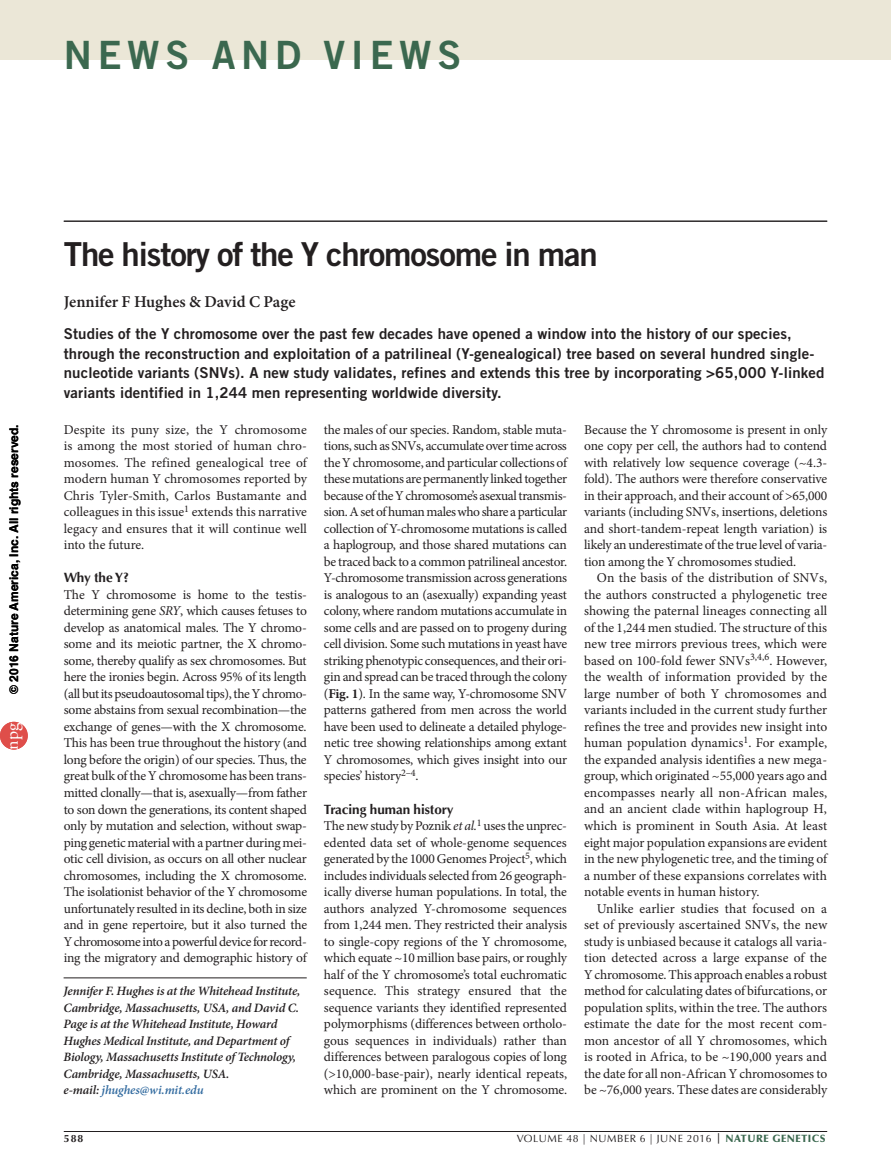
<style>
.page{position:relative;width:891px;height:1175px;background:#fff}
.page>*{position:absolute;margin:0;border:0;box-sizing:border-box;transform-origin:0 0}
.z-HEADER_lead{font:39px "Trade Gothic LT Std Bd 2";letter-spacing:.145em;color:#3b684f}
.HEAD_corr_n_v_persp{font:33px "Trade Gothic LT Std Bd 2";letter-spacing:-.035em;color:#231f20}
.t1{font:18px "Adobe Garamond Pro";color:#fff}
.AUTHOR{font:600 16.5px "Minion Pro";color:#231f20}
.INTRO{font:15px/19.5px "Trade Gothic LT Std Bd 2";letter-spacing:.01em;color:#231f20}
.TEXT_first{font:13.5px/16.5px "Minion Pro";letter-spacing:-.015em;color:#231f20;text-align:justify}
.TEXT_body{font:13.5px/16.5px "Minion Pro";letter-spacing:-.005em;color:#231f20;text-align:justify}
.SUBHEAD{font:700 13.5px "Optima LT Std";letter-spacing:-.005em;color:#231f20}
.ADDRESS_front{font:italic 600 12.75px/16.5px "Minion Pro";letter-spacing:-.015em;color:#231f20}
.t2{font:700 12px "Helvetica";color:#000}
.t3{font:10.5px "Optima LT Std";letter-spacing:.05em;color:#231f20}
.t4{font:700 10.5px "Optima LT Std";color:#231f20}
.s1{font-family:"Arial"}
.s2{font-style:italic}
.s3{color:#316a9f}
.s4{font-weight:700}
.s5{font-weight:900;color:#3b684f}
</style>
<div class="page">
<div style="left:0;top:0;width:891px;height:60px;background:#ebe7d7"></div>
<hr style="left:64px;top:1131px;width:763px;height:1px;background:#231f20">
<hr style="left:64px;top:221px;width:763px;height:1px;background:#231f20">
<hr style="left:64px;top:977px;width:243px;height:1px;background:#231f20">
<div style="left:0;top:722px;width:28px;height:27px;background:#df4e4a;border-radius:50%"></div>
<p class="z-HEADER_lead" style="left:64px;top:30px;width:399px">news and views</p>
<p class="t2" style="left:4px;top:693px;width:271px;rotate:-90deg">© 201<span class="s1">6</span> Nature America, Inc. All rights reserved.</p>
<h3 class="t1" style="left:1px;top:749px;width:28px;rotate:-90deg">npg</h3>
<p class="HEAD_corr_n_v_persp" style="left:64px;top:234px;width:536px">The history of the Y chromosome in man</p>
<p class="AUTHOR" style="left:64px;top:290px;width:233px">Jennifer F Hughes &amp; David C Page</p>
<p class="INTRO" style="left:64px;top:324px;width:752px">Studies of the Y chromosome over the past few decades have opened a window into the history of our species, through the reconstruction and exploitation of a patrilineal (Y-genealogical) tree based on several hundred single&shy;nucleotide variants (SNV</p>
<p class="INTRO" style="left:64px;top:363px;width:762px;text-indent:165px">s). A new study validates, refines and extends this tree by incorporating &gt;65,000 Y-linked variants identified in 1,244 men representing worldwide diversity.</p>
<p class="TEXT_first" style="left:64px;top:421px;width:245px">Despite its puny size, the Y chromosome is among the most storied of human chro&shy;mosomes. The refined genealogical tree of modern human Y chromosomes reported by Chris Tyler-Smith, Carlos Bustamante and colleagues in this issue<sup>1</sup> extends this narrative legacy and ensures that it will continue well into the future.</p>
<p class="SUBHEAD" style="left:64px;top:570px;width:67px">Why the Y?</p>
<p class="TEXT_first" style="left:64px;top:586px;width:245px">The Y chromosome is home to the testis&shy;determining gene <span class="s2">SRY</span>, which causes fetuses to develop as anatomical males. The Y chromo&shy;some and its meiotic partner, the X chromo&shy;some, thereby qualify as sex chromosomes. But here the ironies begin. Across 95% of its length (all but its pseudoautosomal tips), the Y chromo&shy;some abstains from sexual recombination—the exchange of genes—with the X chromosome.<br>This has been true throughout the history (and long before the origin) of our species. Thus, the great bulk of the Y chromosome has been trans&shy;mitted clonally—that is, asexually—from father to son down the generations, its content shaped only by mutation and selection, without swap&shy;ping genetic material with a partner during mei&shy;otic cell division, as occurs on all other nuclear chromosomes, including the X chromosome.<br>The isolationist behavior of the Y chromosome unfortunately resulted in its decline, both in size and in gene repertoire, but it also turned the Y chromosome into a powerful device for record&shy;ing the migratory and demographic history of</p>
<p class="ADDRESS_front" style="left:64px;top:982px;width:238px">Jennifer F. Hughes is at the Whitehead Institute, Cambridge, Massachusetts, USA, and David C.<br>Page is at the Whitehead Institute, Howard Hughes Medical Institute, and Department of Biology, Massachusetts Institute of Technology, Cambridge, Massachusetts, USA.<br>e-mail: <span class="s3">jhughes@wi.mit.edu</span></p>
<p class="TEXT_first" style="left:324px;top:421px;width:245px">the males of our species. Random, stable muta&shy;tions, such as SNVs, accumulate over time across the Y chromosome, and particular collections of these mutations are permanently linked together because of the Y chromosome’s asexual transmis&shy;sion. A set of human males who share a particular collection of Y-chromosome mutations is called a haplogroup, and those shared mutations can be traced back to a common patrilineal ancestor.<br>Y-chromosome transmission across generations is analogous to an (asexually) expanding yeast colony, where random mutations accumulate in some cells and are passed on to progeny during cell division. Some such mutations in yeast have striking phenotypic consequences, and their ori&shy;gin and spread can be traced through the colony (<span class="s4">Fig. 1</span>). In the same way, Y-chromosome SNV patterns gathered from men across the world have been used to delineate a detailed phyloge&shy;netic tree showing relationships among extant Y chromosomes, which gives insight into our species’ history<sup>2–4</sup>.</p>
<p class="SUBHEAD" style="left:324px;top:801px;width:131px">Tracing human history</p>
<p class="TEXT_first" style="left:324px;top:817px;width:245px">The new study by Poznik <span class="s2">et al.</span><sup>1</sup> uses the unprec&shy;edented data set of whole-genome sequences generated by the 1000 Genomes Project<sup>5</sup>, which includes individuals selected from 26 geograph&shy;ically diverse human populations. In total, the authors analyzed Y-chromosome sequences from 1,244 men. They restricted their analysis to single-copy regions of the Y chromosome, which equate ~10 million base pairs, or roughly half of the Y chromosome’s total euchromatic sequence. This strategy ensured that the sequence variants they identified represented polymorphisms (differences between ortholo&shy;gous sequences in individuals) rather than differences between paralogous copies of long (&gt;10,000-base-pair), nearly identical repeats, which are prominent on the Y chromosome.</p>
<p class="TEXT_first" style="left:584px;top:421px;width:245px">Because the Y chromosome is present in only one copy per cell, the authors had to contend with relatively low sequence coverage (~4.3- fold). The authors were therefore conservative in their approach, and their account of &gt;65,000 variants (including SNVs, insertions, deletions and short-tandem-repeat length variation) is likely an underestimate of the true level of varia&shy;tion among the Y chromosomes studied.</p>
<p class="TEXT_body" style="left:584px;top:570px;width:245px;text-indent:13px">On the basis of the distribution of SNVs, the authors constructed a phylogenetic tree showing the paternal lineages connecting all of the 1,244 men studied. The structure of this new tree mirrors previous trees, which were based on 100-fold fewer SNVs<sup>3,4,6</sup>. However, the wealth of information provided by the large number of both Y chromosomes and variants included in the current study further refines the tree and provides new insight into human population dynamics<sup>1</sup>. For example, the expanded analysis identifies a new mega&shy;group, which originated ~55,000 years ago and encompasses nearly all non-African males, and an ancient clade within haplogroup H, which is prominent in South Asia. At least eight major population expansions are evident in the new phylogenetic tree, and the timing of a number of these expansions correlates with notable events in human history.</p>
<p class="TEXT_body" style="left:584px;top:900px;width:245px;text-indent:13px">Unlike earlier studies that focused on a set of previously ascertained SNVs, the new study is unbiased because it catalogs all varia&shy;tion detected across a large expanse of the Y chromosome. This approach enables a robust method for calculating dates of bifurcations, or population splits, within the tree. The authors estimate the date for the most recent com&shy;mon ancestor of all Y chromosomes, which is rooted in Africa, to be ~190,000 years and the date for all non-African Y chromosomes to be ~76,000 years. These dates are considerably</p>
<p class="t4" style="left:64px;top:1132px;width:21px">588</p>
<p class="t3" style="left:517px;top:1132px;width:311px">VOLUME 48 | NUMBER 6 | JUNE 2016 <span class="s4">|</span> <span class="s5">NATURE GENETICS</span></p>
</div>
